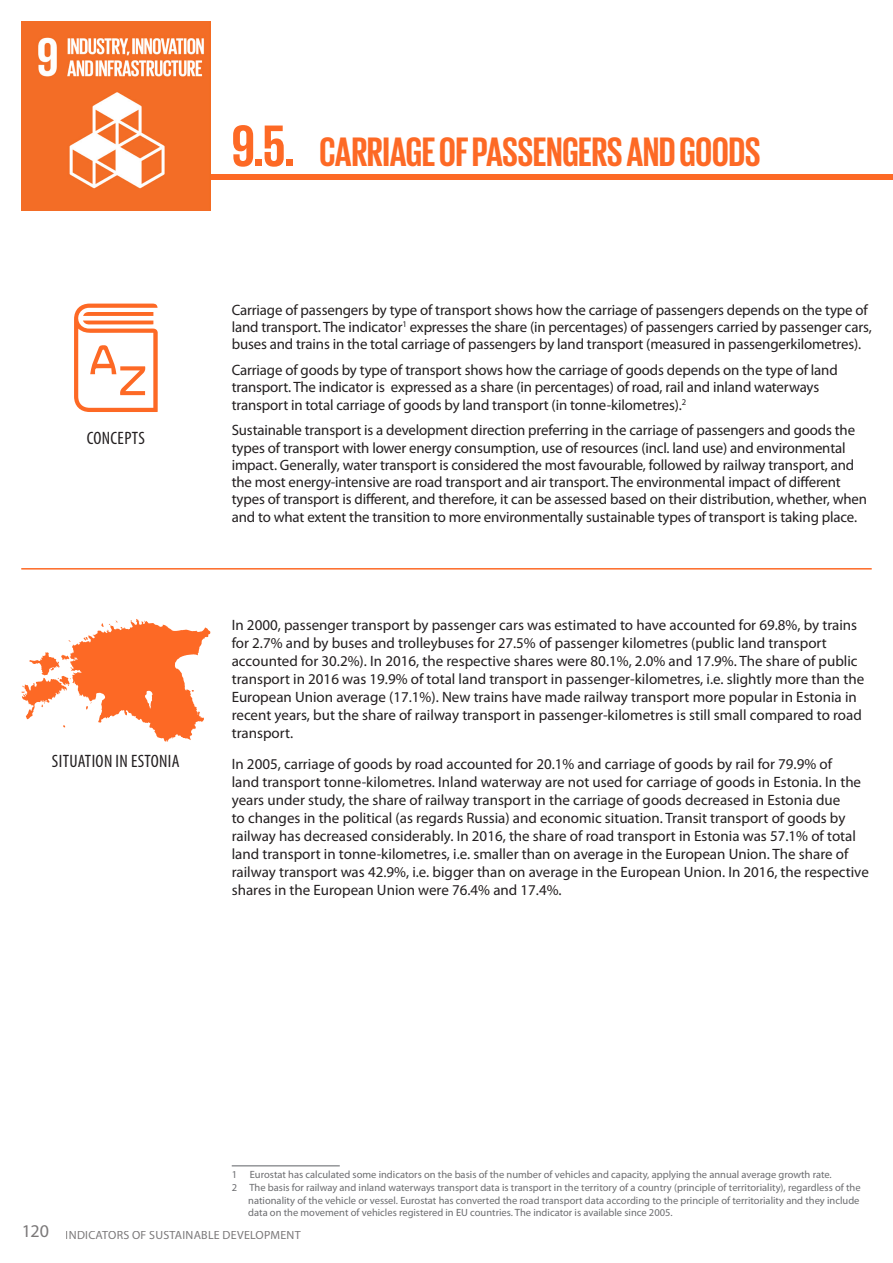
<style>
.page{position:relative;width:893px;height:1263px;background:#fff}
.page>*{position:absolute;margin:0;border:0;box-sizing:border-box;transform-origin:0 0}
.t1{font:700 60px "Giorgio Sans";color:#fd6925}
.Sihipealkiri{font:700 42px "Giorgio Sans";color:#fd6925}
.t2{font:condensed 18px "Myriad Pro";letter-spacing:.02em;color:#231f20}
.Sisutekst{font:15px/18px "Myriad Pro";letter-spacing:-.01em;color:#231f20}
.t3{font:12px "Myriad Pro";letter-spacing:.02em;color:#231f20}
.footnote{font:10.5px/12.6px "Myriad Pro";color:#6c6d70;text-align:justify}
</style>
<div class="page">
<hr style="left:232px;top:1165px;width:108px;height:1px;background:#939598">
<div style="left:21px;top:174px;width:872px;height:6px;background:#fd6925"></div>
<svg style="left:21px;top:619px;width:189px;height:123px"></svg>
<svg style="left:74px;top:304px;width:84px;height:108px"></svg>
<hr style="left:21px;top:568px;width:851px;height:1px;background:#fd6925">
<img style="left:21px;top:21px;width:189px;height:189px">
<p class="t1" style="left:232px;top:116px;width:64px">9.5.</p>
<p class="Sihipealkiri" style="left:319px;top:131px;width:443px">CARRIAGE OF PASSENGERS AND GOODS</p>
<p class="t2" style="left:87px;top:427px;width:60px">CONCEPTS</p>
<p class="t2" style="left:52px;top:750px;width:129px">SITUATION IN ESTONIA</p>
<p class="Sisutekst" style="left:232px;top:301px;width:641px;line-height:17.2px">Carriage of passengers by type of transport shows how the carriage of passengers depends on the type of land transport. The indicator<sup>1</sup> expresses the share (in percentages) of passengers carried by passenger cars, buses and trains in the total carriage of passengers by land transport (measured in passengerkilometres).</p>
<p class="Sisutekst" style="left:232px;top:361px;width:607px;line-height:17.2px">Carriage of goods by type of transport shows how the carriage of goods depends on the type of land transport. The indicator is expressed as a share (in percentages) of road, rail and inland waterways transport in total carriage of goods by land transport (in tonne-kilometres).<sup>2</sup></p>
<p class="Sisutekst" style="left:232px;top:421px;width:637px;line-height:17.2px">Sustainable transport is a development direction preferring in the carriage of passengers and goods the types of transport with lower energy consumption, use of resources (incl. land use) and environmental impact. Generally, water transport is considered the most favourable, followed by railway transport, and the most energy-intensive are road transport and air transport. The environmental impact of different types of transport is different, and therefore, it can be assessed based on their distribution, whether, when and to what extent the transition to more environmentally sustainable types of transport is taking place.</p>
<p class="Sisutekst" style="left:232px;top:616px;width:634px">In 2000, passenger transport by passenger cars was estimated to have accounted for 69.8%, by trains for 2.7% and by buses and trolleybuses for 27.5% of passenger kilometres (public land transport accounted for 30.2%). In 2016, the respective shares were 80.1%, 2.0% and 17.9%. The share of public transport in 2016 was 19.9% of total land transport in passenger-kilometres, i.e. slightly more than the European Union average (17.1%). New trains have made railway transport more popular in Estonia in recent years, but the share of railway transport in passenger-kilometres is still small compared to road transport.</p>
<p class="Sisutekst" style="left:232px;top:755px;width:639px">In 2005, carriage of goods by road accounted for 20.1% and carriage of goods by rail for 79.9% of<br>land transport tonne-kilometres. Inland waterway are not used for carriage of goods in Estonia. In the years under study, the share of railway transport in the carriage of goods decreased in Estonia due<br>to changes in the political (as regards Russia) and economic situation. Transit transport of goods by railway has decreased considerably. In 2016, the share of road transport in Estonia was 57.1% of total land transport in tonne-kilometres, i.e. smaller than on average in the European Union. The share of railway transport was 42.9%, i.e. bigger than on average in the European Union. In 2016, the respective shares in the European Union were 76.4% and 17.4%.</p>
<p class="footnote" style="left:232px;top:1168px;width:601px">1 Eurostat has calculated some indicators on the basis of the number of vehicles and capacity, applying the annual average growth rate.</p>
<p class="footnote" style="left:248px;top:1181px;width:614px;text-indent:-16px">2 The basis for railway and inland waterways transport data is transport in the territory of a country (principle of territoriality), regardless of the nationality of the vehicle or vessel. Eurostat has converted the road transport data according to the principle of territoriality and they include data on the movement of vehicles registered in EU countries. The indicator is available since 2005.</p>
<p class="t3" style="left:21px;top:1228px;width:281px"><sup>120</sup> INDICATORS OF SUSTAINABLE DEVELOPMENT</p>
</div>
